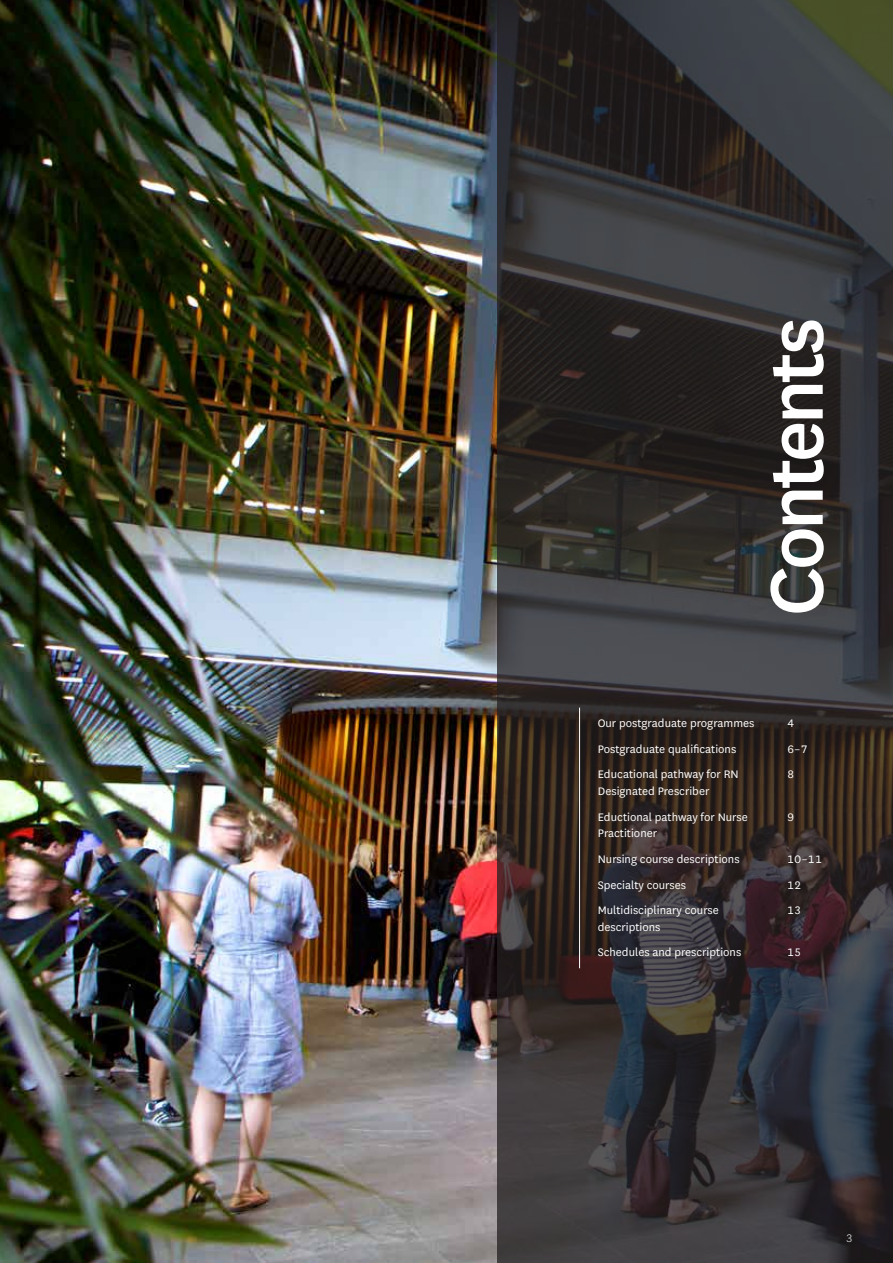
<style>
.page{position:relative;width:893px;height:1263px;background:#fff}
.page>*{position:absolute;margin:0;border:0;box-sizing:border-box;transform-origin:0 0}
.t1{font:500 87px "National";letter-spacing:-.04em;color:#fff}
.t2{font:12.75px/16.5px "National";color:#fff}
.t3{font:300 12.75px "National";color:#fff}
</style>
<div class="page">
<img style="left:0;top:0;width:498px;height:1263px">
<svg style="left:498px;top:0;width:395px;height:1263px;background:#333031"></svg>
<hr style="left:579px;top:708px;width:1px;height:260px;background:#fff">
<h1 class="t1" style="left:737px;top:616px;width:300px;rotate:-90deg">Contents</h1>
<p class="t2" style="left:598px;top:714px;width:158px">Our postgraduate programmes</p>
<p class="t2" style="left:787px;top:714px;width:9px">4</p>
<p class="t2" style="left:598px;top:740px;width:140px">Postgraduate qualifications</p>
<p class="t2" style="left:787px;top:740px;width:22px">6–7</p>
<p class="t2" style="left:598px;top:766px;width:142px">Educational pathway for RN<br>Designated Prescriber</p>
<p class="t2" style="left:787px;top:766px;width:9px">8</p>
<p class="t2" style="left:598px;top:808px;width:151px">Eductional pathway for Nurse<br>Practitioner</p>
<p class="t2" style="left:787px;top:808px;width:9px">9</p>
<p class="t2" style="left:598px;top:850px;width:143px">Nursing course descriptions</p>
<p class="t2" style="left:787px;top:850px;width:37px">10–11</p>
<p class="t2" style="left:598px;top:876px;width:90px">Specialty courses</p>
<p class="t2" style="left:787px;top:876px;width:16px">12</p>
<p class="t2" style="left:598px;top:901px;width:123px">Multidisciplinary course descriptions</p>
<p class="t2" style="left:787px;top:901px;width:16px">13</p>
<p class="t2" style="left:598px;top:944px;width:145px">Schedules and prescriptions</p>
<p class="t2" style="left:787px;top:944px;width:16px">15</p>
<p class="t3" style="left:846px;top:1230px;width:9px">3</p>
</div>
